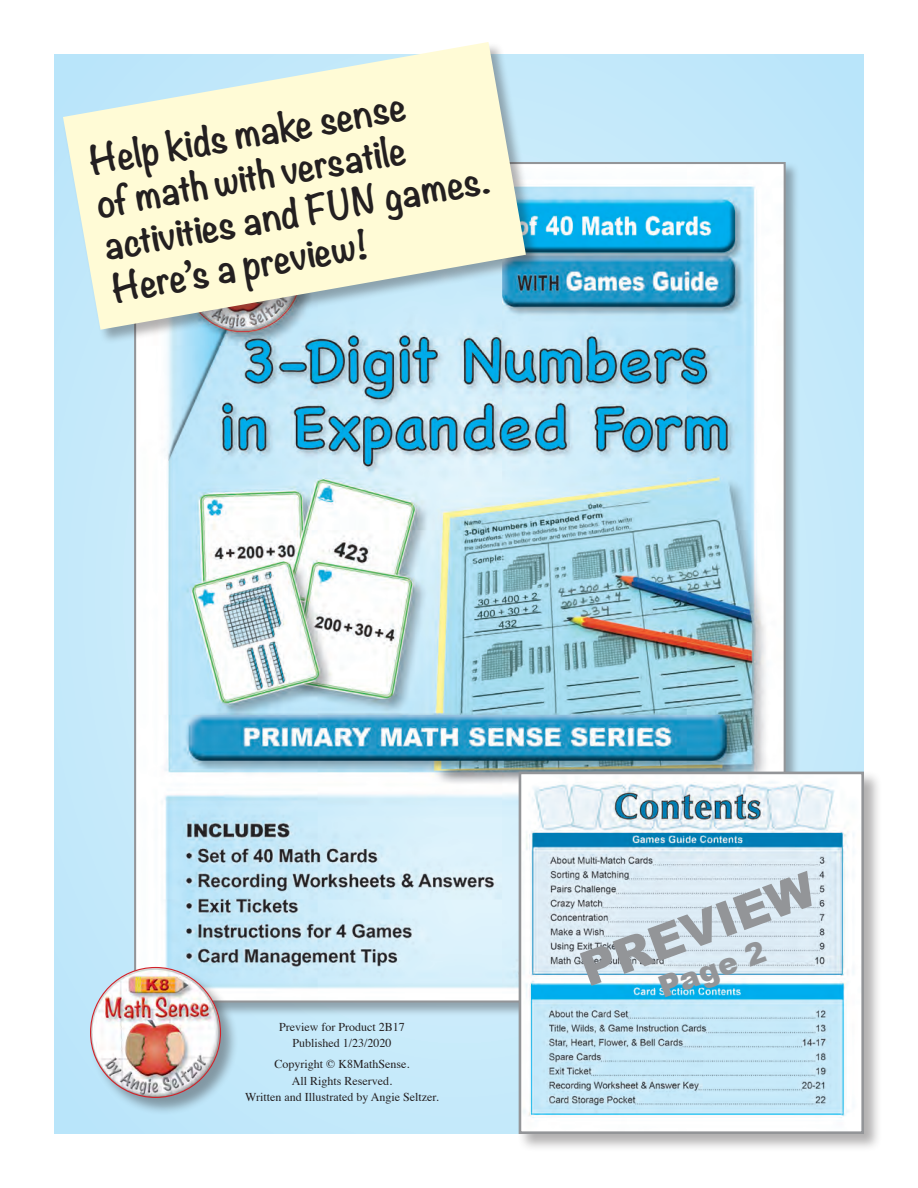
<style>
.page{position:relative;width:918px;height:1188px;background:#fff}
.page>*{position:absolute;margin:0;border:0;box-sizing:border-box;transform-origin:0 0}
.ARIAL_32_GRAY{font:900 48px "Arial";color:#939598}
.note_text{font:700 36px/43.2px "Noteworthy";color:#231f20}
.ARIAL_32_GRAY-2{font:900 30px "Arial";color:#939598}
.Copyright{font:12px/16.5px "Times";color:#231f20;text-align:center}
</style>
<div class="page">
<div style="left:54px;top:54px;width:810px;height:1080px;background:#c4e9fa"></div>
<div style="left:133px;top:161px;width:667px;height:856px;background:#231f20;opacity:.35"></div>
<img style="left:137px;top:165px;width:646px;height:835px">
<div style="left:63px;top:42px;width:478px;height:303px;background:#231f20;opacity:.35"></div>
<svg style="left:63px;top:42px;width:463px;height:288px;fill:#fffbd6"></svg>
<div style="left:518px;top:770px;width:364px;height:382px;background:#231f20;opacity:.35"></div>
<img style="left:523px;top:776px;width:337px;height:354px">
<div style="left:519px;top:772px;width:345px;height:362px;border:3px solid #939598"></div>
<div style="left:89px;top:966px;width:149px;height:149px;background:#231f20;opacity:.4"></div>
<img style="left:91px;top:968px;width:129px;height:129px">
<p class="note_text" style="left:85px;top:139px;width:392px;rotate:-10deg">Help kids make sense<br>of math with versatile activities and FUN games.<br>Here’s a preview!</p>
<p class="Copyright" style="left:279px;top:1017px;width:127px">Preview for Product 2B17<br>Published 1/23/2020</p>
<p class="Copyright" style="left:275px;top:1055px;width:136px">Copyright © K8MathSense.<br>All Rights Reserved.</p>
<p class="Copyright" style="left:245px;top:1088px;width:195px">Written and Illustrated by Angie Seltzer.</p>
<p class="ARIAL_32_GRAY" style="left:571px;top:938px;width:247px;rotate:-20deg">PREVIEW</p>
<p class="ARIAL_32_GRAY-2" style="left:652px;top:967px;width:113px;rotate:-20deg">Page 2</p>
</div>
